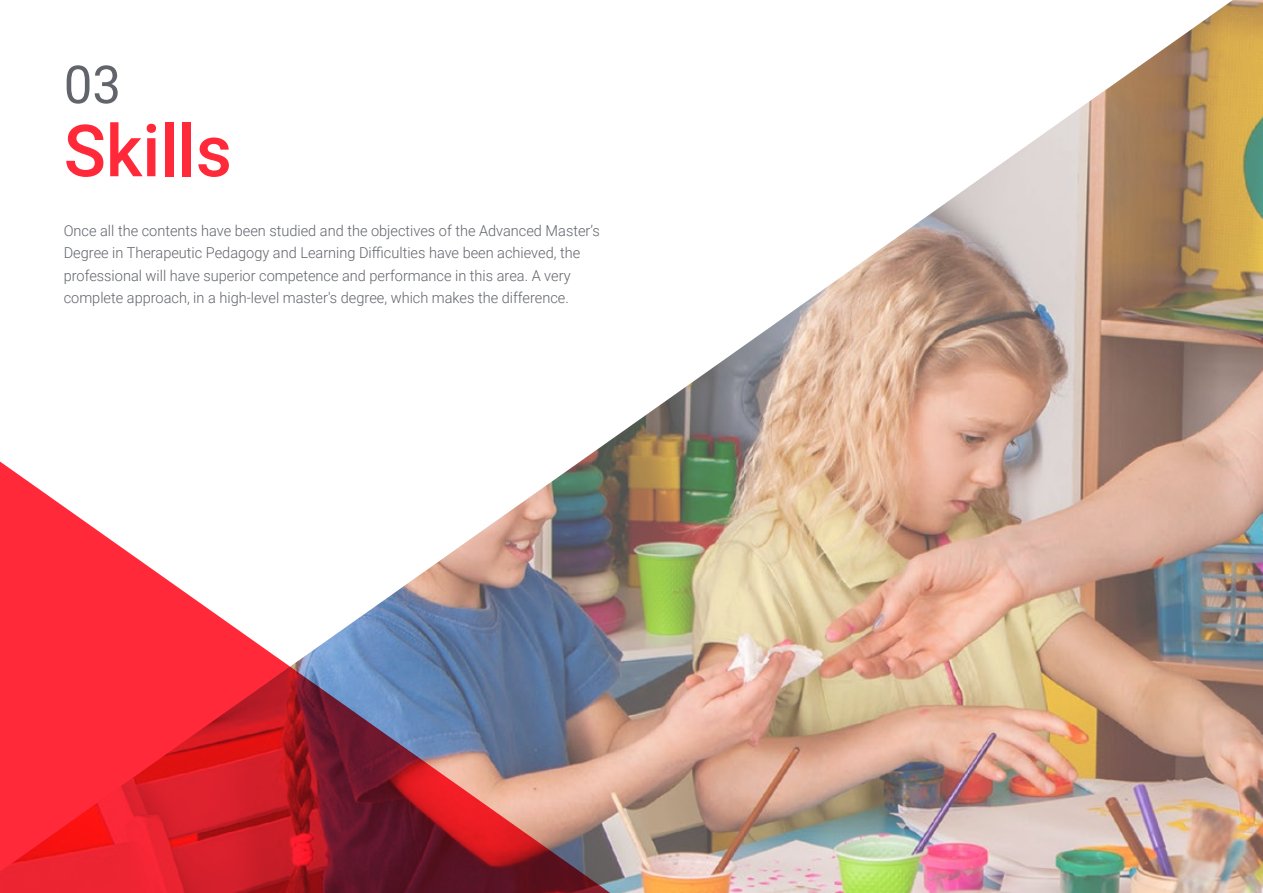
<style>
.page{position:relative;width:1263px;height:893px;background:#fff}
.page>*{position:absolute;margin:0;border:0;box-sizing:border-box;transform-origin:0 0}
.t1{font:500 72px "Roboto";color:#ff293a}
.t2{font:52.5px "Roboto";color:#61646a}
.t3{font:300 15px/22.5px "Roboto";color:#61646a}
</style>
<div class="page">
<img style="left:602px;top:0;width:661px;height:893px">
<svg style="left:0;top:446px;width:640px;height:447px"></svg>
<h2 class="t2" style="left:64px;top:48px;width:59px">03</h2>
<h1 class="t1" style="left:64px;top:100px;width:170px">Skills</h1>
<p class="t3" style="left:64px;top:218px;width:537px">Once all the contents have been studied and the objectives of the Advanced Master’s Degree in Therapeutic Pedagogy and Learning Difficulties have been achieved, the professional will have superior competence and performance in this area. A very complete approach, in a high-level master's degree, which makes the difference.</p>
</div>
